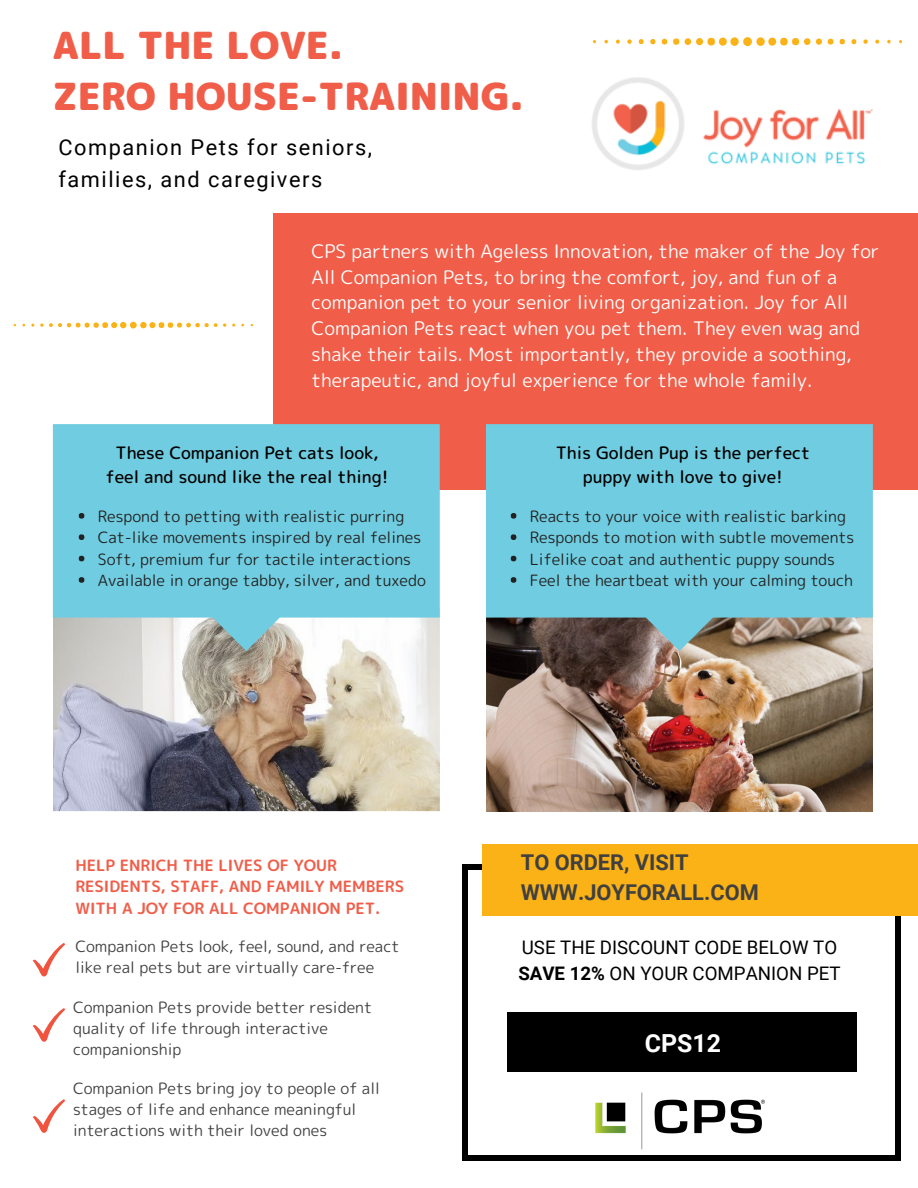
<style>
.page{position:relative;width:918px;height:1188px;background:#fff}
.page>*{position:absolute;margin:0;border:0;box-sizing:border-box;transform-origin:0 0}
.t1{font:37.35px/51.8px "rounded mplus 1 p black";color:#f05e4a}
.t2{font:700 24.9px "Roboto";color:#fff}
.t3{font:21.75px/32.7px "Roboto";letter-spacing:.07em;color:#000}
.t4{font:700 21.75px/30.3px "Roboto";color:#404040}
.t5{font:18.75px/25.8px "rounded mplus 1 p regular";color:#fff}
.t6{font:18.75px/25.8px "Roboto";color:#000}
.t7{font:17.1px/23.7px "rounded mplus 1 p medium";color:#000;text-align:center}
.t8{font:15.6px/21.3px "rounded mplus 1 p regular";color:#222}
.t9{font:15.6px/21.3px "rounded mplus 1 p regular";color:#404040}
.t10{font:15.6px/21.3px "rounded mplus 1 p bold";color:#f05e4a}
.s1{font-weight:700}
</style>
<div class="page">
<div style="left:273px;top:213px;width:645px;height:276px;background:#f05e4a"></div>
<img style="left:53px;top:651px;width:387px;height:160px">
<svg style="left:53px;top:424px;width:387px;height:227px;background:#7ecede"></svg>
<div style="left:130px;top:322px;width:7px;height:6px;background:#fab216;border-radius:50%"></div>
<div style="left:140px;top:322px;width:7px;height:6px;background:#fab216;border-radius:50%"></div>
<svg style="left:149px;top:322px;width:77px;height:6px"></svg>
<svg style="left:40px;top:322px;width:86px;height:6px"></svg>
<img style="left:487px;top:651px;width:385px;height:160px">
<svg style="left:486px;top:424px;width:387px;height:227px;background:#70bdcd"></svg>
<svg style="left:511px;top:513px;width:5px;height:6px"></svg>
<svg style="left:511px;top:534px;width:5px;height:6px"></svg>
<svg style="left:511px;top:556px;width:5px;height:5px"></svg>
<svg style="left:511px;top:577px;width:5px;height:6px"></svg>
<svg style="left:896px;top:1156px;width:5px;height:5px"></svg>
<div style="left:463px;top:869px;width:5px;height:287px;background:#000"></div>
<svg style="left:463px;top:1156px;width:5px;height:5px"></svg>
<div style="left:896px;top:869px;width:5px;height:287px;background:#000"></div>
<div style="left:468px;top:1155px;width:428px;height:6px;background:#000"></div>
<svg style="left:463px;top:864px;width:5px;height:5px"></svg>
<div style="left:468px;top:864px;width:428px;height:6px;background:#000"></div>
<img style="left:595px;top:1092px;width:170px;height:58px">
<div style="left:507px;top:1012px;width:350px;height:60px;background:#000"></div>
<svg style="left:33px;top:943px;width:32px;height:33px"></svg>
<svg style="left:33px;top:1008px;width:32px;height:34px"></svg>
<svg style="left:33px;top:1099px;width:32px;height:34px"></svg>
<div style="left:743px;top:37px;width:9px;height:9px;background:#fab216;border-radius:50%"></div>
<div style="left:756px;top:37px;width:9px;height:9px;background:#fab216;border-radius:50%"></div>
<div style="left:768px;top:38px;width:8px;height:8px;background:#fab216;border-radius:50%"></div>
<div style="left:780px;top:38px;width:8px;height:7px;background:#fab216;border-radius:50%"></div>
<div style="left:792px;top:38px;width:7px;height:7px;background:#fab216;border-radius:50%"></div>
<div style="left:804px;top:38px;width:7px;height:7px;background:#fab216;border-radius:50%"></div>
<div style="left:816px;top:38px;width:6px;height:7px;background:#fab216;border-radius:50%"></div>
<svg style="left:828px;top:39px;width:5px;height:6px"></svg>
<svg style="left:840px;top:39px;width:5px;height:5px"></svg>
<svg style="left:852px;top:39px;width:4px;height:5px"></svg>
<svg style="left:863px;top:39px;width:5px;height:5px"></svg>
<svg style="left:875px;top:40px;width:4px;height:4px"></svg>
<svg style="left:887px;top:40px;width:4px;height:3px"></svg>
<div style="left:730px;top:37px;width:9px;height:9px;background:#fab216;border-radius:50%"></div>
<div style="left:719px;top:38px;width:8px;height:8px;background:#fab216;border-radius:50%"></div>
<div style="left:708px;top:38px;width:7px;height:7px;background:#fab216;border-radius:50%"></div>
<div style="left:696px;top:38px;width:7px;height:7px;background:#fab216;border-radius:50%"></div>
<div style="left:685px;top:38px;width:6px;height:7px;background:#fab216;border-radius:50%"></div>
<div style="left:673px;top:38px;width:6px;height:7px;background:#fab216;border-radius:50%"></div>
<svg style="left:662px;top:39px;width:5px;height:6px"></svg>
<svg style="left:650px;top:39px;width:5px;height:5px"></svg>
<svg style="left:639px;top:39px;width:5px;height:5px"></svg>
<svg style="left:627px;top:39px;width:5px;height:5px"></svg>
<svg style="left:616px;top:40px;width:4px;height:4px"></svg>
<svg style="left:604px;top:40px;width:4px;height:3px"></svg>
<div style="left:483px;top:844px;width:435px;height:72px;background:#fab216"></div>
<img style="left:592px;top:77px;width:281px;height:93px">
<svg style="left:79px;top:513px;width:5px;height:6px"></svg>
<svg style="left:79px;top:534px;width:5px;height:6px"></svg>
<svg style="left:79px;top:556px;width:5px;height:5px"></svg>
<svg style="left:79px;top:577px;width:5px;height:6px"></svg>
<h1 class="t1" style="left:53px;top:19px;width:473px">ALL THE LOVE.<br>ZERO HOUSE-TRAINING.</h1>
<p class="t3" style="left:58px;top:131px;width:315px">Companion Pets for seniors, families, and caregivers</p>
<p class="t5" style="left:312px;top:238px;width:569px">CPS partners with Ageless Innovation, the maker of the Joy for All Companion Pets, to bring the comfort, joy, and fun of a companion pet to your senior living organization. Joy for All Companion Pets react when you pet them. They even wag and shake their tails. Most importantly, they provide a soothing, therapeutic, and joyful experience for the whole family.</p>
<p class="t7" style="left:106px;top:441px;width:284px">These Companion Pet cats look, feel and sound like the real thing!</p>
<p class="t7" style="left:556px;top:441px;width:256px">This Golden Pup is the perfect puppy with love to give!</p>
<p class="t8" style="left:530px;top:505px;width:326px">Reacts to your voice with realistic barking Responds to motion with subtle movements Lifelike coat and authentic puppy sounds Feel the heartbeat with your calming touch</p>
<p class="t8" style="left:98px;top:505px;width:330px">Respond to petting with realistic purring Cat-like movements inspired by real felines Soft, premium fur for tactile interactions Available in orange tabby, silver, and tuxedo</p>
<p class="t10" style="left:75px;top:854px;width:330px">HELP ENRICH THE LIVES OF YOUR<br>RESIDENTS, STAFF, AND FAMILY MEMBERS<br>WITH A JOY FOR ALL COMPANION PET.</p>
<p class="t9" style="left:75px;top:935px;width:325px">Companion Pets look, feel, sound, and react like real pets but are virtually care-free</p>
<p class="t9" style="left:73px;top:996px;width:300px">Companion Pets provide better resident quality of life through interactive companionship</p>
<p class="t9" style="left:73px;top:1077px;width:308px">Companion Pets bring joy to people of all stages of life and enhance meaningful interactions with their loved ones</p>
<p class="t4" style="left:521px;top:847px;width:239px">TO ORDER, VISIT<br>WWW.JOYFORALL.COM</p>
<p class="t6" style="left:518px;top:935px;width:324px">USE THE DISCOUNT CODE BELOW TO<br><span class="s1">SAVE 12%</span> ON YOUR COMPANION PET</p>
<h2 class="t2" style="left:645px;top:1029px;width:78px">CPS12</h2>
</div>
